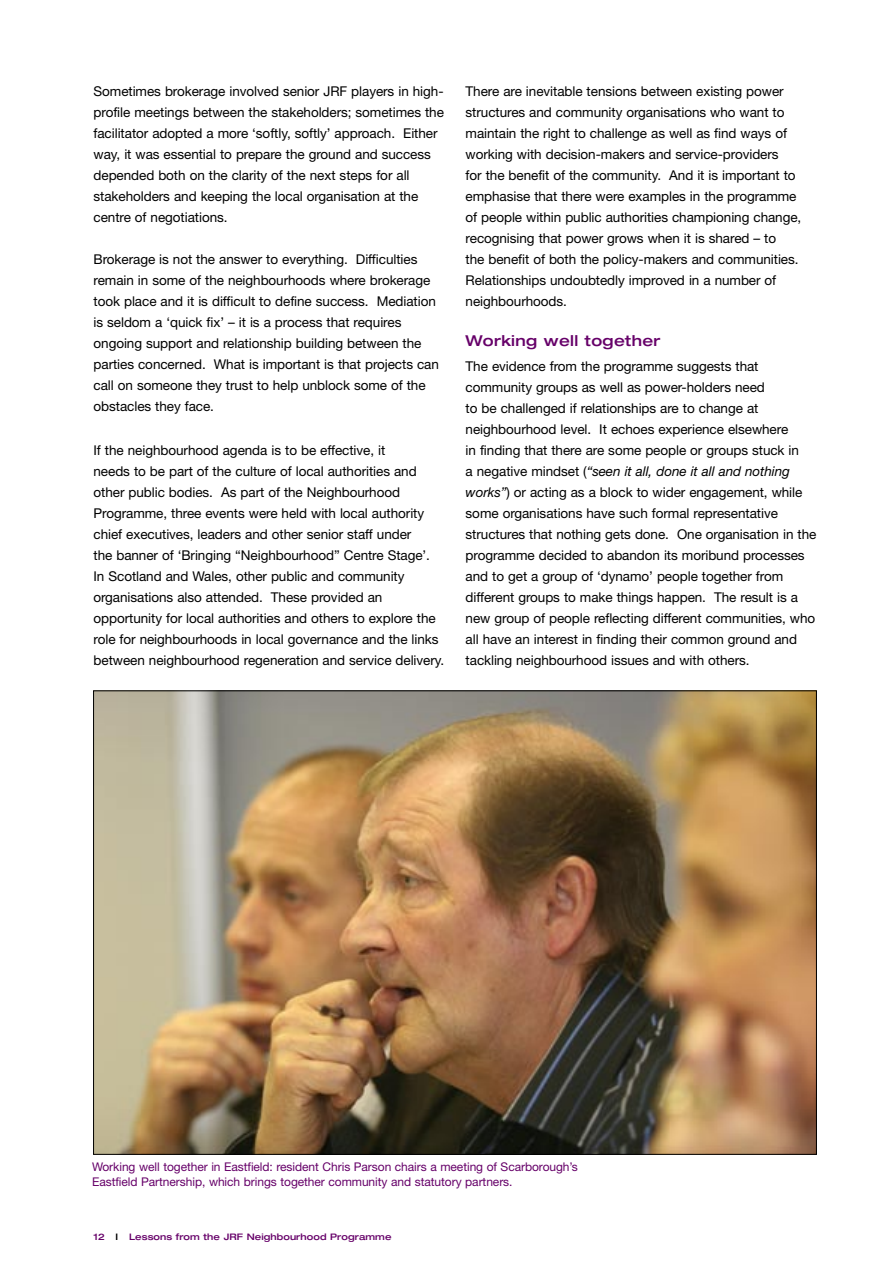
<style>
.page{position:relative;width:893px;height:1263px;background:#fff}
.page>*{position:absolute;margin:0;border:0;box-sizing:border-box;transform-origin:0 0}
.t1{font:500 expanded 15px "Helvetica Neue";letter-spacing:.025em;color:#660069}
.t2{font:13.5px/21px "Helvetica Neue";letter-spacing:-.005em;color:#000}
.t3{font:12px/15px "Helvetica Neue";letter-spacing:-.005em;color:#660069}
.t4{font:500 expanded 9px "Helvetica Neue";letter-spacing:.01em;color:#660069}
.s1{font-style:italic}
.s2{color:#000}
</style>
<div class="page">
<img style="left:95px;top:692px;width:720px;height:461px">
<p class="t2" style="left:94px;top:80px;width:352px">Sometimes brokerage involved senior JRF players in high&shy;profile meetings between the stakeholders; sometimes the facilitator adopted a more ‘softly, softly’ approach. Either way, it was essential to prepare the ground and success depended both on the clarity of the next steps for all stakeholders and keeping the local organisation at the centre of negotiations.</p>
<p class="t2" style="left:94px;top:249px;width:347px">Brokerage is not the answer to everything. Difficulties remain in some of the neighbourhoods where brokerage took place and it is difficult to define success. Mediation is seldom a ‘quick fix’ – it is a process that requires ongoing support and relationship building between the parties concerned. What is important is that projects can call on someone they trust to help unblock some of the obstacles they face.</p>
<p class="t2" style="left:94px;top:439px;width:352px">If the neighbourhood agenda is to be effective, it<br>needs to be part of the culture of local authorities and other public bodies. As part of the Neighbourhood Programme, three events were held with local authority chief executives, leaders and other senior staff under<br>the banner of ‘Bringing “Neighbourhood” Centre Stage’.<br>In Scotland and Wales, other public and community organisations also attended. These provided an opportunity for local authorities and others to explore the role for neighbourhoods in local governance and the links between neighbourhood regeneration and service delivery.</p>
<p class="t2" style="left:466px;top:80px;width:337px">There are inevitable tensions between existing power structures and community organisations who want to maintain the right to challenge as well as find ways of working with decision-makers and service-providers<br>for the benefit of the community. And it is important to emphasise that there were examples in the programme of people within public authorities championing change, recognising that power grows when it is shared – to<br>the benefit of both the policy-makers and communities.<br>Relationships undoubtedly improved in a number of neighbourhoods.</p>
<p class="t1" style="left:466px;top:331px;width:196px">Working well together</p>
<p class="t2" style="left:466px;top:356px;width:352px">The evidence from the programme suggests that community groups as well as power-holders need<br>to be challenged if relationships are to change at neighbourhood level. It echoes experience elsewhere<br>in finding that there are some people or groups stuck in<br>a negative mindset (<span class="s1">“seen it all, done it all and nothing works”</span>) or acting as a block to wider engagement, while some organisations have such formal representative structures that nothing gets done. One organisation in the programme decided to abandon its moribund processes and to get a group of ‘dynamo’ people together from different groups to make things happen. The result is a new group of people reflecting different communities, who all have an interest in finding their common ground and tackling neighbourhood issues and with others.</p>
<p class="t3" style="left:92px;top:1159px;width:487px">Working well together in Eastfield: resident Chris Parson chairs a meeting of Scarborough’s<br>Eastfield Partnership, which brings together community and statutory partners.</p>
<p class="t4" style="left:94px;top:1231px;width:300px">12 <span class="s2">I</span> Lessons from the JRF Neighbourhood Programme</p>
</div>
